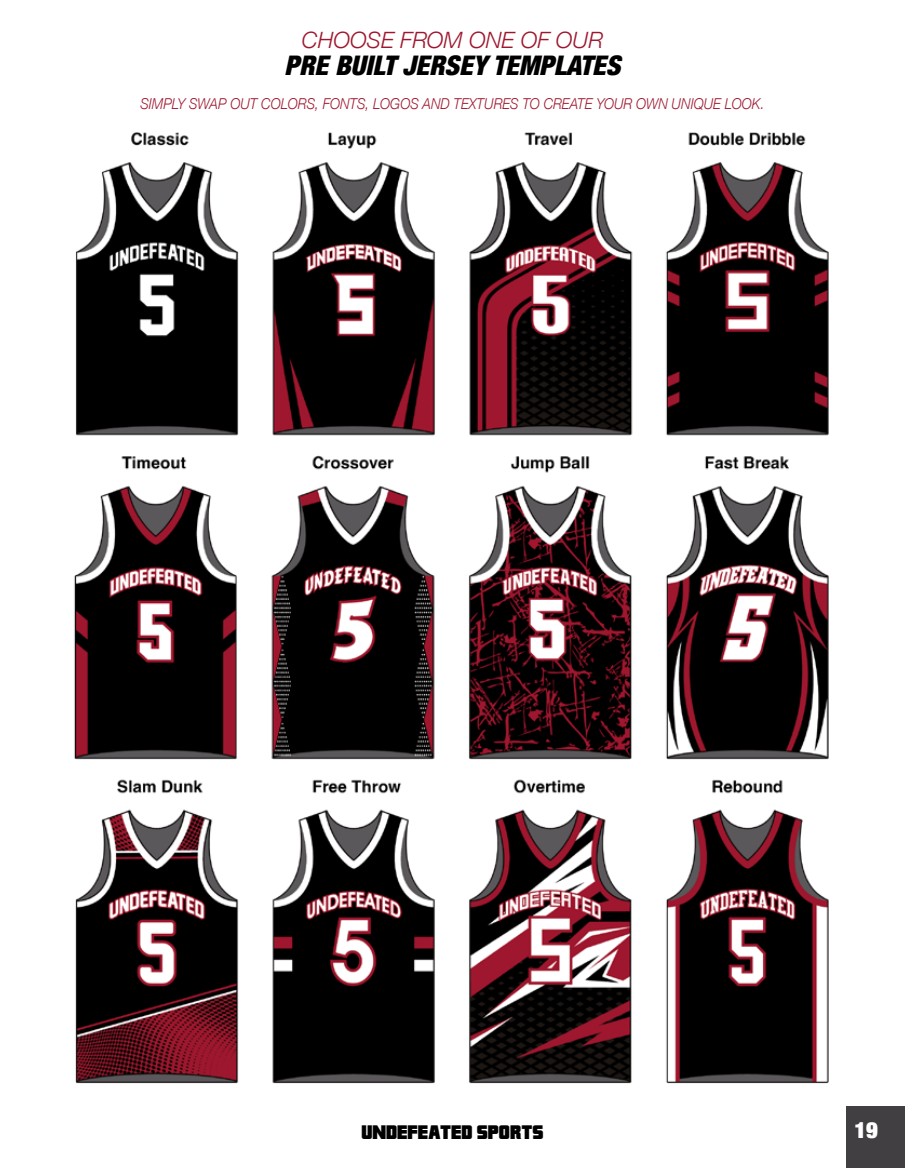
<style>
.page{position:relative;width:905px;height:1168px;background:#fff}
.page>*{position:absolute;margin:0;border:0;box-sizing:border-box;transform-origin:0 0}
.t1{font:italic 900 condensed 27px "Helvetica Neue";color:#000}
.t2{font:italic 300 22.5px "Helvetica Neue";color:#9e172e}
.t3{font:900 expanded 22.5px "Helvetica Neue";color:#fff}
.t4{font:18px "Franklin M54";color:#000}
.t5{font:italic 300 15px "Helvetica Neue";color:#9e172e;scale:.9 1}
</style>
<div class="page">
<div style="left:846px;top:1106px;width:58px;height:62px;background:#413f41"></div>
<img style="left:74px;top:132px;width:755px;height:952px">
<h2 class="t2" style="left:302px;top:23px;width:302px">CHOOSE FROM ONE OF OUR</h2>
<h1 class="t1" style="left:284px;top:53px;width:337px">PRE BUILT JERSEY TEMPLATES</h1>
<p class="t5" style="left:140px;top:92px;width:695px">SIMPLY SWAP OUT COLORS, FONTS, LOGOS AND TEXTURES TO CREATE YOUR OWN UNIQUE LOOK.</p>
<p class="t4" style="left:361px;top:1122px;width:184px">UNDEFEATED SPORTS</p>
<h2 class="t3" style="left:854px;top:1118px;width:25px">19</h2>
</div>
